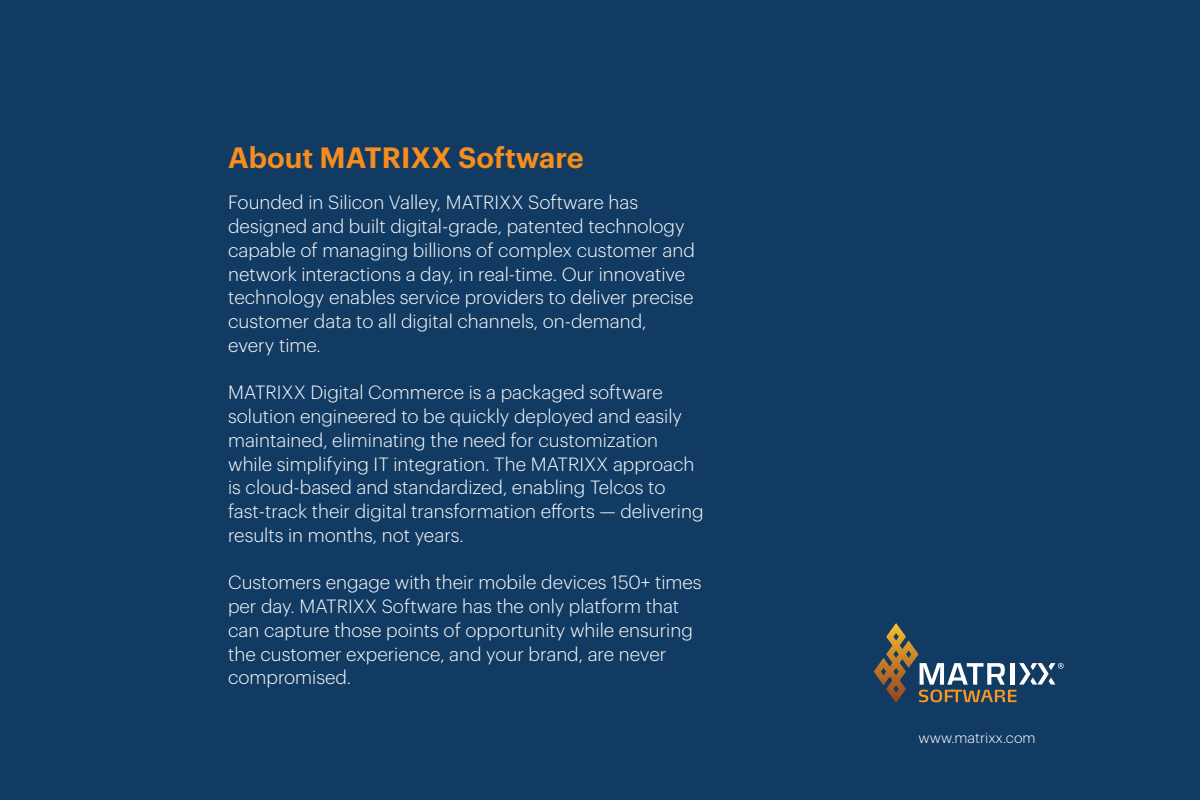
<style>
.page{position:relative;width:1200px;height:800px;background:#123b63}
.page>*{position:absolute;margin:0;border:0;box-sizing:border-box;transform-origin:0 0}
.t1{font:600 28.75px "Graphik";color:#f78d1d}
.t2{font:300 18.75px/23.8px "Graphik";color:#fff}
.t3{font:300 14.44px "Graphik";color:#fff}
</style>
<div class="page">
<svg style="left:874px;top:623px;width:190px;height:80px"></svg>
<h1 class="t1" style="left:228px;top:136px;width:357px">About MATRIXX Software</h1>
<p class="t2" style="left:228px;top:189px;width:468px">Founded in Silicon Valley, MATRIXX Software has designed and built digital-grade, patented technology capable of managing billions of complex customer and network interactions a day, in real-time. Our innovative technology enables service providers to deliver precise customer data to all digital channels, on-demand, every time.</p>
<p class="t2" style="left:228px;top:379px;width:477px">MATRIXX Digital Commerce is a packaged software solution engineered to be quickly deployed and easily maintained, eliminating the need for customization while simplifying IT integration. The MATRIXX approach is cloud-based and standardized, enabling Telcos to fast-track their digital transformation efforts — delivering results in months, not years.</p>
<p class="t2" style="left:228px;top:569px;width:475px">Customers engage with their mobile devices 150+ times per day. MATRIXX Software has the only platform that can capture those points of opportunity while ensuring the customer experience, and your brand, are never compromised.</p>
<p class="t3" style="left:919px;top:727px;width:119px">www.matrixx.com</p>
</div>
